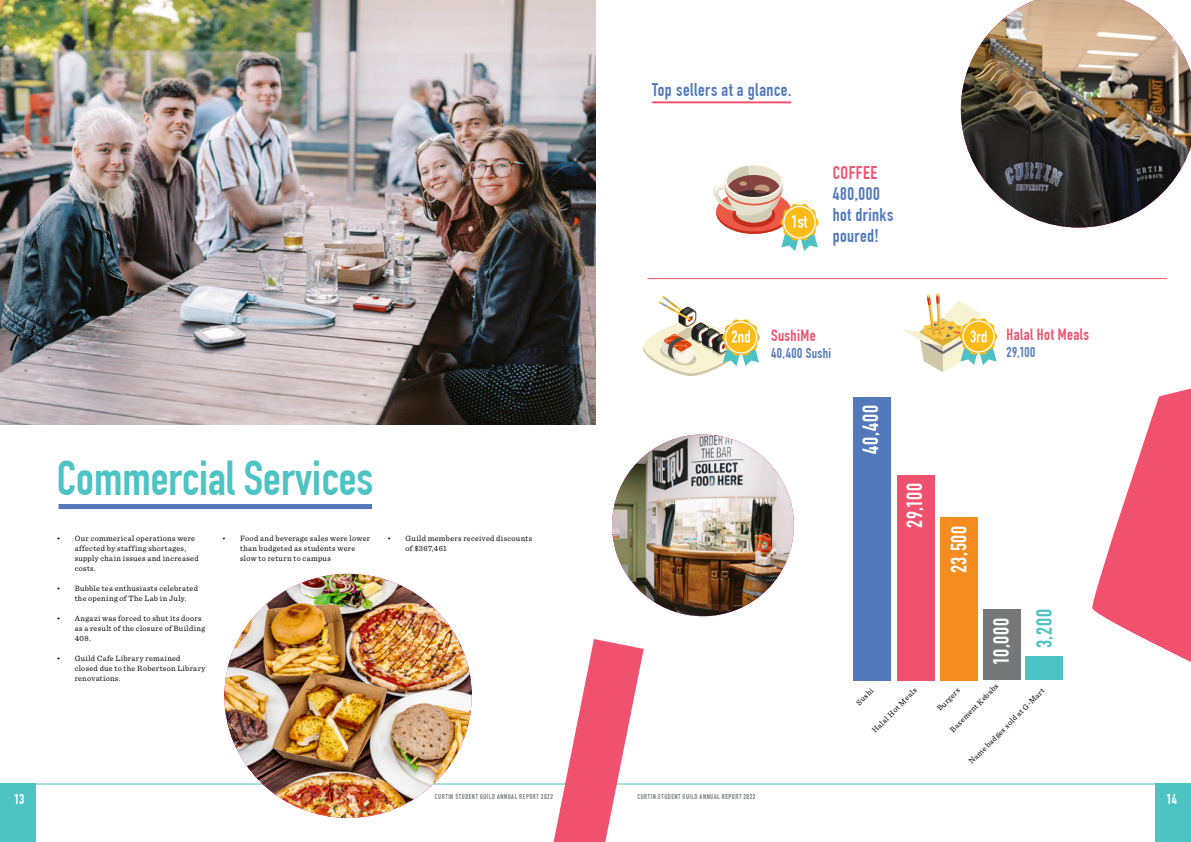
<style>
.page{position:relative;width:1191px;height:842px;background:#fff}
.page>*{position:absolute;margin:0;border:0;box-sizing:border-box;transform-origin:0 0}
.t1{font:48px "DIN1451 Com Engschrift";color:#4dc3c4}
.t2{font:21.6px "DIN1451 Com Engschrift";letter-spacing:.03em;color:#fff}
.t3{font:21.6px "DIN1451 Com Engschrift";color:#4dc3c4}
.t4{font:18px "DIN1451 Com Engschrift";letter-spacing:.025em;color:#5279bc}
.t5{font:18px "DIN1451 Com Engschrift";letter-spacing:.03em;color:#f0516e}
.t6{font:16px "DIN1451 Com Engschrift";letter-spacing:.025em;color:#f0516e}
.t7{font:14px "DIN1451 Com Engschrift";letter-spacing:.03em;color:#5279bc}
.t8{font:14px "DIN1451 Com Engschrift";color:#fff}
.t9{font:8px/10px "Sentinel";letter-spacing:.04em;color:#000}
.t10{font:7px "DIN1451 Com Engschrift";letter-spacing:.08em;color:#757779}
</style>
<div class="page">
<div style="left:1155px;top:783px;width:36px;height:59px;background:#4dc3c4"></div>
<hr style="left:0;top:783px;width:1191px;height:1px;background:#4dc3c4">
<div style="left:0;top:783px;width:36px;height:59px;background:#4dc3c4"></div>
<svg style="left:1092px;top:388px;width:99px;height:274px"></svg>
<svg style="left:553px;top:639px;width:90px;height:203px"></svg>
<img style="left:0;top:0;width:595px;height:424px">
<hr style="left:652px;top:101px;width:139px;height:2px;background:#f0516e">
<div style="left:59px;top:504px;width:313px;height:5px;background:#5279bc"></div>
<svg style="left:713px;top:164px;width:105px;height:87px"></svg>
<svg style="left:643px;top:296px;width:117px;height:80px"></svg>
<svg style="left:902px;top:293px;width:95px;height:79px"></svg>
<hr style="left:647px;top:278px;width:520px;height:1px;background:#f0516e">
<img style="left:960px;top:0;width:231px;height:228px">
<img style="left:612px;top:434px;width:182px;height:182px;border-radius:91px">
<img style="left:224px;top:574px;width:248px;height:244px">
<div style="left:1025px;top:656px;width:38px;height:24px;background:#4dc2c4"></div>
<div style="left:940px;top:517px;width:37px;height:163px;background:#f58c1f"></div>
<div style="left:982px;top:609px;width:38px;height:71px;background:#757779"></div>
<div style="left:896px;top:475px;width:38px;height:205px;background:#f0516e"></div>
<div style="left:853px;top:397px;width:38px;height:283px;background:#5279bc"></div>
<p class="t1" style="left:57px;top:450px;width:318px">Commercial Services</p>
<p class="t9" style="left:75px;top:533px;width:125px;text-indent:-18px">• Our commerical operations were affected by staffing shortages, supply chain issues and increased costs.</p>
<p class="t9" style="left:75px;top:583px;width:125px;text-indent:-18px">• Bubble tea enthusiasts celebrated the opening of The Lab in July.</p>
<p class="t9" style="left:75px;top:613px;width:132px;text-indent:-18px">• Angazi was forced to shut its doors as a result of the closure of Building<br>408.</p>
<p class="t9" style="left:75px;top:653px;width:132px;text-indent:-18px">• Guild Cafe Library remained closed due to the Robertson Library renovations.</p>
<p class="t9" style="left:240px;top:533px;width:131px;text-indent:-18px">• Food and beverage sales were lower than budgeted as students were slow to return to campus</p>
<p class="t9" style="left:405px;top:533px;width:128px;text-indent:-18px">• Guild members received discounts of $367,461</p>
<p class="t4" style="left:652px;top:79px;width:141px">Top sellers at a glance.</p>
<p class="t5" style="left:833px;top:163px;width:46px">COFFEE</p>
<p class="t4" style="left:833px;top:184px;width:48px">480,000</p>
<p class="t4" style="left:833px;top:205px;width:62px">hot drinks</p>
<p class="t4" style="left:833px;top:226px;width:47px">poured!</p>
<p class="t6" style="left:771px;top:326px;width:46px">SushiMe</p>
<p class="t7" style="left:771px;top:344px;width:62px">40,400 Sushi</p>
<p class="t6" style="left:1006px;top:325px;width:84px">Halal Hot Meals</p>
<p class="t7" style="left:1006px;top:343px;width:30px">29,100</p>
<p class="t2" style="left:858px;top:454px;width:50px;rotate:-90deg">40,400</p>
<p class="t2" style="left:902px;top:527px;width:46px;rotate:-90deg">29,100</p>
<p class="t2" style="left:946px;top:573px;width:49px;rotate:-90deg">23,500</p>
<p class="t9" style="left:853px;top:700px;width:22px;rotate:-45deg">Sushi</p>
<p class="t9" style="left:869px;top:727px;width:61px;rotate:-45deg">Halal Hot Meals</p>
<p class="t2" style="left:988px;top:664px;width:48px;rotate:-90deg">10,000</p>
<p class="t3" style="left:1031px;top:648px;width:40px;rotate:-90deg">3,200</p>
<p class="t9" style="left:947px;top:727px;width:66px;rotate:-45deg">Basement Kebabs</p>
<p class="t9" style="left:966px;top:758px;width:105px;rotate:-45deg">Name badges sold at G-Mart</p>
<p class="t9" style="left:934px;top:706px;width:30px;rotate:-45deg">Burgers</p>
<h3 class="t8" style="left:14px;top:791px;width:12px">13</h3>
<h3 class="t8" style="left:1166px;top:791px;width:12px">14</h3>
<p class="t10" style="left:435px;top:792px;width:119px">CURTIN STUDENT GUILD ANNUAL REPORT 2022</p>
<p class="t10" style="left:637px;top:792px;width:119px">CURTIN STUDENT GUILD ANNUAL REPORT 2022</p>
</div>
